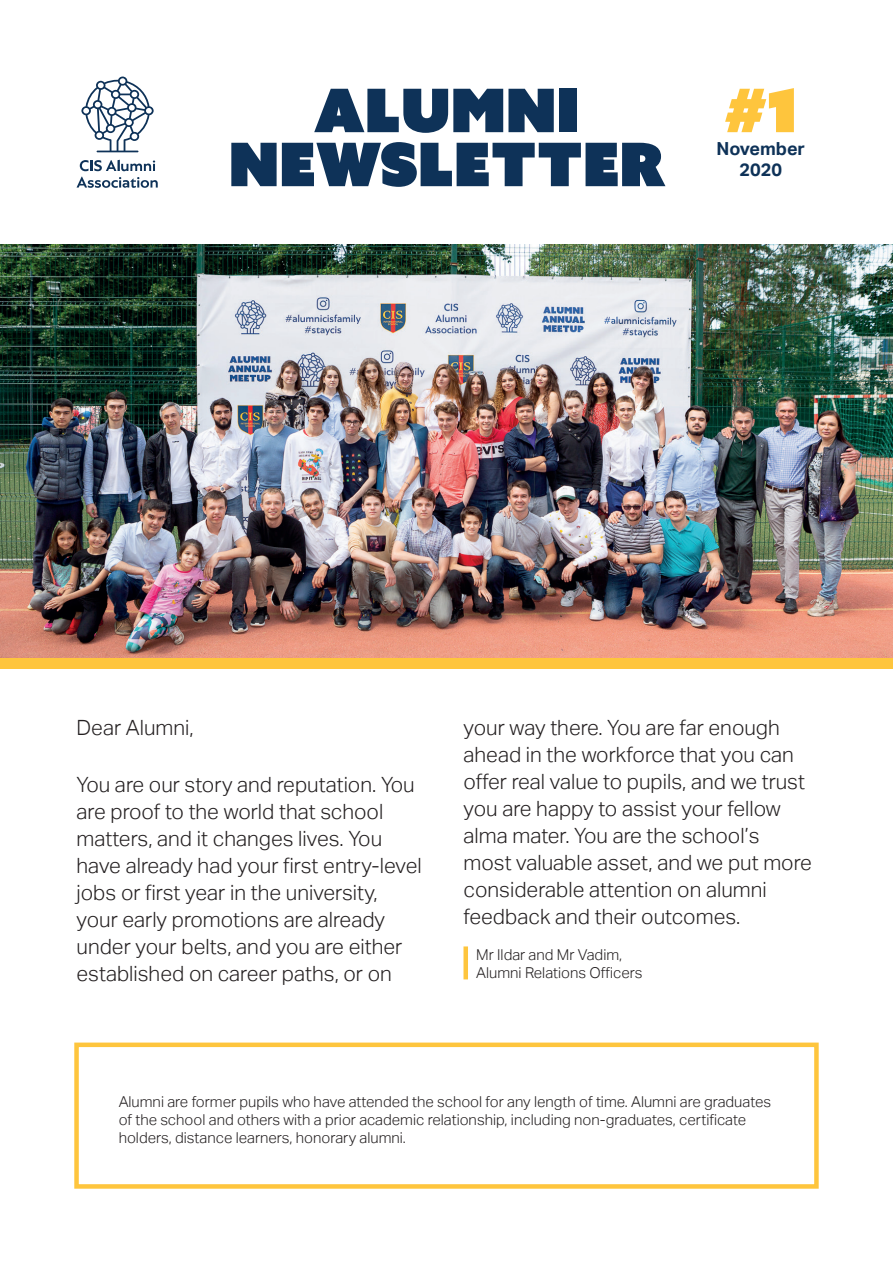
<style>
.page{position:relative;width:893px;height:1263px;background:#fff}
.page>*{position:absolute;margin:0;border:0;box-sizing:border-box;transform-origin:0 0}
.t1{font:60px/54px "Azo Sans Uber";color:#0e3258;text-align:center}
.t2{font:60px "Azo Sans Uber";color:#fec53d}
.t3{font:300 21px/27px "Aktiv Grotesk";color:#231f20}
.t4{font:700 18px/21px "Aktiv Grotesk";color:#0e3258;text-align:center}
.t5{font:300 15px/18px "Aktiv Grotesk";color:#231f20}
</style>
<div class="page">
<div style="left:0;top:657px;width:893px;height:11px;background:#fec53d"></div>
<img style="left:0;top:244px;width:893px;height:413px">
<div style="left:74px;top:1042px;width:745px;height:147px;border:4px solid #fec53d"></div>
<div style="left:463px;top:946px;width:5px;height:33px;background:#fec53d"></div>
<svg style="left:81px;top:77px;width:73px;height:75px"></svg>
<svg style="left:80px;top:160px;width:75px;height:11px"></svg>
<svg style="left:77px;top:177px;width:81px;height:11px"></svg>
<h1 class="t1" style="left:229px;top:83px;width:437px">ALUMNI<br>NEWSLETTER</h1>
<h1 class="t2" style="left:725px;top:70px;width:74px">#1</h1>
<p class="t4" style="left:716px;top:138px;width:90px">November<br>2020</p>
<p class="t3" style="left:77px;top:714px;width:119px">Dear Alumni,</p>
<p class="t3" style="left:77px;top:771px;width:347px">You are our story and reputation. You are proof to the world that school matters, and it changes lives. You have already had your first entry-level jobs or first year in the university, your early promotions are already under your belts, and you are either established on career paths, or on</p>
<p class="t3" style="left:463px;top:714px;width:350px">your way there. You are far enough ahead in the workforce that you can offer real value to pupils, and we trust you are happy to assist your fellow alma mater. You are the school’s most valuable asset, and we put more considerable attention on alumni feedback and their outcomes.</p>
<p class="t5" style="left:476px;top:946px;width:168px">Mr Ildar and Mr Vadim,<br>Alumni Relations Officers</p>
<p class="t5" style="left:119px;top:1093px;width:654px">Alumni are former pupils who have attended the school for any length of time. Alumni are graduates of the school and others with a prior academic relationship, including non-graduates, certificate holders, distance learners, honorary alumni.</p>
</div>
